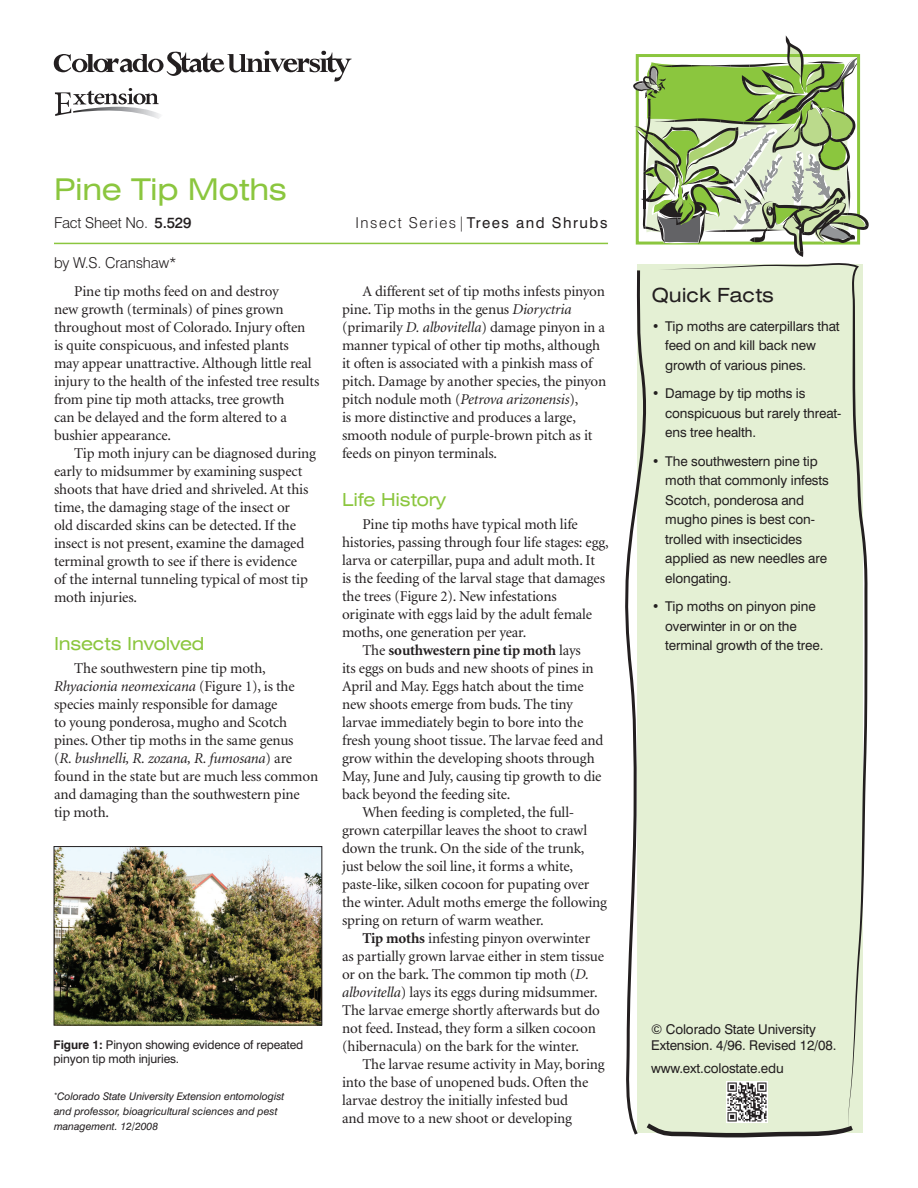
<style>
.page{position:relative;width:918px;height:1188px;background:#fff}
.page>*{position:absolute;margin:0;border:0;box-sizing:border-box;transform-origin:0 0}
.t1{font:expanded 30px "Swiss 721 BT";letter-spacing:-.01em;color:#8bc63e}
.QF_subhead{font:expanded 19.5px "Swiss 721 BT";color:#231f20}
.subhead_1{font:expanded 18px "Swiss 721 BT";letter-spacing:-.01em;color:#8bc63e}
.body{font:15px/18px "Minion";letter-spacing:-.01em;color:#231f20}
.series___category{font:15px "Swiss 721 BT";letter-spacing:.1em;color:#231f20}
.series___category-2{font:300 15px "Swiss 721 BT";letter-spacing:-.01em;color:#231f20}
.author{font:300 15px "Swiss 721 BT";letter-spacing:-.01em;color:#231f20}
.QF_text_bulleted{font:13.5px/19.5px "Swiss 721 BT";letter-spacing:-.01em;color:#231f20}
.copyright{font:13.5px/16.5px "Swiss 721 BT";letter-spacing:-.01em;color:#231f20}
.Web_address{font:13.5px "Swiss 721 BT";letter-spacing:-.01em;color:#231f20}
.figure_caption{font:12px/13.5px "Swiss 721 BT";letter-spacing:-.01em;color:#231f20}
.author_info{font:italic 10.5px/15px "Swiss 721 BT";color:#231f20}
.s1{font-weight:500}
.s2{font-weight:300}
.s3{font-style:italic}
.s4{font-weight:700}
</style>
<div class="page">
<svg style="left:54px;top:51px;width:298px;height:30px"></svg>
<svg style="left:55px;top:88px;width:105px;height:31px"></svg>
<svg style="left:658px;top:263px;width:210px;height:869px;fill:#e4f0d4"></svg>
<svg style="left:625px;top:267px;width:233px;height:871px;background:#e1ecd2"></svg>
<svg style="left:633px;top:35px;width:236px;height:222px"></svg>
<hr style="left:54px;top:243px;width:554px;height:1px;background:#8bc63e">
<img style="left:727px;top:1082px;width:40px;height:41px">
<img style="left:56px;top:848px;width:264px;height:175px">
<div style="left:54px;top:846px;width:268px;height:179px;border:1px solid #231f20"></div>
<p class="t1" style="left:54px;top:171px;width:234px">Pine Tip Moths</p>
<p class="series___category-2" style="left:54px;top:214px;width:139px">Fact Sheet No. <span class="s1">5.529</span></p>
<p class="series___category" style="left:356px;top:214px;width:253px"><span class="s2">Insect Series|</span>Trees and Shrubs</p>
<p class="author" style="left:54px;top:254px;width:124px">by W.S. Cranshaw*</p>
<p class="body" style="left:54px;top:283px;width:267px;text-indent:20px">Pine tip moths feed on and destroy<br>new growth (terminals) of pines grown throughout most of Colorado. Injury often<br>is quite conspicuous, and infested plants<br>may appear unattractive. Although little real injury to the health of the infested tree results from pine tip moth attacks, tree growth<br>can be delayed and the form altered to a bushier appearance.</p>
<p class="body" style="left:54px;top:445px;width:264px;text-indent:20px">Tip moth injury can be diagnosed during early to midsummer by examining suspect shoots that have dried and shriveled. At this time, the damaging stage of the insect or<br>old discarded skins can be detected. If the insect is not present, examine the damaged terminal growth to see if there is evidence<br>of the internal tunneling typical of most tip moth injuries.</p>
<p class="subhead_1" style="left:54px;top:633px;width:152px">Insects Involved</p>
<p class="body" style="left:54px;top:660px;width:266px;text-indent:20px">The southwestern pine tip moth, <span class="s3">Rhyacionia neomexicana</span> (Figure 1), is the species mainly responsible for damage<br>to young ponderosa, mugho and Scotch pines. Other tip moths in the same genus<br>(<span class="s3">R. bushnelli, R. zozana, R. fumosana</span>) are found in the state but are much less common and damaging than the southwestern pine tip moth.</p>
<p class="figure_caption" style="left:54px;top:1038px;width:251px"><span class="s4">Figure 1:</span> Pinyon showing evidence of repeated pinyon tip moth injuries.</p>
<p class="author_info" style="left:54px;top:1089px;width:232px"><sup>*</sup>Colorado State University Extension entomologist and professor, bioagricultural sciences and pest management. 12/2008</p>
<p class="body" style="left:342px;top:283px;width:266px;text-indent:20px">A different set of tip moths infests pinyon pine. Tip moths in the genus <span class="s3">Dioryctria </span>(primarily <span class="s3">D. albovitella</span>) damage pinyon in a manner typical of other tip moths, although it often is associated with a pinkish mass of pitch. Damage by another species, the pinyon pitch nodule moth (<span class="s3">Petrova arizonensis</span>),<br>is more distinctive and produces a large, smooth nodule of purple-brown pitch as it feeds on pinyon terminals.</p>
<p class="subhead_1" style="left:342px;top:489px;width:106px">Life History</p>
<p class="body" style="left:342px;top:516px;width:268px;text-indent:20px">Pine tip moths have typical moth life histories, passing through four life stages: egg, larva or caterpillar, pupa and adult moth. It<br>is the feeding of the larval stage that damages the trees (Figure 2). New infestations originate with eggs laid by the adult female moths, one generation per year.</p>
<p class="body" style="left:342px;top:642px;width:263px;text-indent:20px">The <span class="s4">southwestern pine tip moth</span> lays<br>its eggs on buds and new shoots of pines in April and May. Eggs hatch about the time new shoots emerge from buds. The tiny larvae immediately begin to bore into the fresh young shoot tissue. The larvae feed and grow within the developing shoots through May, June and July, causing tip growth to die back beyond the feeding site.</p>
<p class="body" style="left:342px;top:804px;width:266px;text-indent:20px">When feeding is completed, the full&shy;grown caterpillar leaves the shoot to crawl down the trunk. On the side of the trunk, just below the soil line, it forms a white, paste-like, silken cocoon for pupating over the winter. Adult moths emerge the following spring on return of warm weather.</p>
<p class="body" style="left:342px;top:930px;width:264px;text-indent:20px"><span class="s4">Tip moths</span> infesting pinyon overwinter as partially grown larvae either in stem tissue or on the bark. The common tip moth (<span class="s3">D. albovitella</span>) lays its eggs during midsummer.<br>The larvae emerge shortly afterwards but do not feed. Instead, they form a silken cocoon (hibernacula) on the bark for the winter.</p>
<p class="body" style="left:342px;top:1056px;width:264px;text-indent:20px">The larvae resume activity in May, boring into the base of unopened buds. Often the larvae destroy the initially infested bud<br>and move to a new shoot or developing</p>
<p class="QF_subhead" style="left:652px;top:284px;width:124px">Quick Facts</p>
<p class="QF_text_bulleted" style="left:665px;top:316px;width:176px;text-indent:-14px">• Tip moths are caterpillars that feed on and kill back new growth of various pines.</p>
<p class="QF_text_bulleted" style="left:665px;top:384px;width:178px;text-indent:-14px">• Damage by tip moths is conspicuous but rarely threat&shy;ens tree health.</p>
<p class="QF_text_bulleted" style="left:665px;top:451px;width:165px;text-indent:-14px">• The southwestern pine tip moth that commonly infests<br>Scotch, ponderosa and mugho pines is best con&shy;trolled with insecticides applied as new needles are elongating.</p>
<p class="QF_text_bulleted" style="left:665px;top:597px;width:160px;text-indent:-14px">• Tip moths on pinyon pine overwinter in or on the terminal growth of the tree.</p>
<p class="copyright" style="left:651px;top:1020px;width:187px">© Colorado State University<br>Extension. 4/96. Revised 12/08.</p>
<p class="Web_address" style="left:651px;top:1060px;width:134px">www.ext.colostate.edu</p>
</div>
